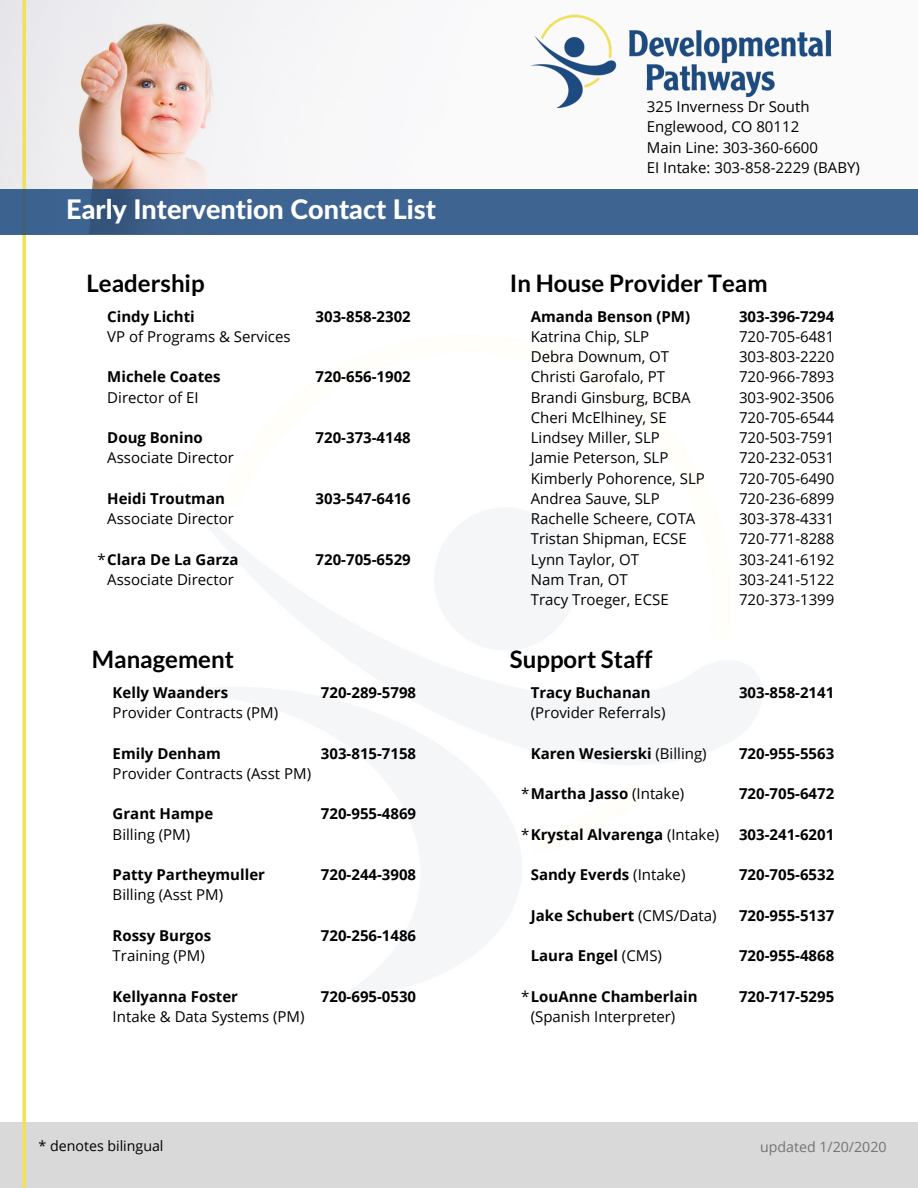
<style>
.page{position:relative;width:918px;height:1188px;background:#fff}
.page>*{position:absolute;margin:0;border:0;box-sizing:border-box;transform-origin:0 0}
.t1{font:800 27px "Lato Latin";color:#fff}
.t2{font:700 24px "Lato";color:#000}
.t3{font:15px/20.2px "Open Sans";color:#000}
.t4{font:700 15px "Open Sans";color:#000}
.t5{font:14.25px "Open Sans";color:#000}
.t6{font:14.25px "Open Sans";color:#737373}
.s1{font-weight:700}
.s2{font-weight:400}
</style>
<div class="page">
<img style="left:0;top:0;width:325px;height:189px">
<div style="left:0;top:1122px;width:918px;height:66px;background:#d9d9d9"></div>
<svg style="left:22px;top:0;width:4px;height:1188px;background:#f2e36d"></svg>
<img style="left:530px;top:14px;width:302px;height:95px">
<svg style="left:0;top:189px;width:918px;height:45px;background:#3d638f"></svg>
<h1 class="t1" style="left:66px;top:192px;width:371px">Early Intervention Contact List</h1>
<h2 class="t2" style="left:86px;top:268px;width:120px">Leadership</h2>
<p class="t4" style="left:107px;top:306px;width:89px">Cindy Lichti</p>
<p class="t3" style="left:107px;top:326px;width:185px">VP of Programs &amp; Services</p>
<p class="t4" style="left:107px;top:366px;width:115px">Michele Coates</p>
<p class="t3" style="left:107px;top:387px;width:93px">Director of EI</p>
<p class="t4" style="left:107px;top:427px;width:97px">Doug Bonino</p>
<p class="t3" style="left:107px;top:447px;width:128px">Associate Director</p>
<p class="t4" style="left:107px;top:488px;width:119px">Heidi Troutman</p>
<p class="t3" style="left:107px;top:508px;width:128px">Associate Director</p>
<p class="t3" style="left:98px;top:549px;width:143px;text-align:center">*<span class="s1">Clara De La Garza<br></span>Associate Director</p>
<p class="t4" style="left:316px;top:306px;width:97px">303-858-2302</p>
<p class="t4" style="left:316px;top:366px;width:97px">720-656-1902</p>
<p class="t4" style="left:316px;top:427px;width:97px">720-373-4148</p>
<p class="t4" style="left:316px;top:488px;width:97px">303-547-6416</p>
<p class="t4" style="left:316px;top:549px;width:97px">720-705-6529</p>
<h2 class="t2" style="left:92px;top:644px;width:144px">Management</h2>
<p class="t4" style="left:113px;top:682px;width:117px">Kelly Waanders</p>
<p class="t3" style="left:113px;top:702px;width:167px">Provider Contracts (PM)</p>
<p class="t4" style="left:113px;top:742px;width:110px">Emily Denham</p>
<p class="t3" style="left:113px;top:763px;width:200px">Provider Contracts (Asst PM)</p>
<p class="t4" style="left:113px;top:803px;width:102px">Grant Hampe</p>
<p class="t3" style="left:113px;top:824px;width:79px">Billing (PM)</p>
<p class="t4" style="left:113px;top:864px;width:154px">Patty Partheymuller</p>
<p class="t3" style="left:113px;top:884px;width:112px">Billing (Asst PM)</p>
<p class="t4" style="left:113px;top:925px;width:100px">Rossy Burgos</p>
<p class="t3" style="left:113px;top:945px;width:94px">Training (PM)</p>
<p class="t4" style="left:113px;top:985px;width:127px">Kellyanna Foster</p>
<p class="t3" style="left:113px;top:1006px;width:193px">Intake &amp; Data Systems (PM)</p>
<p class="t4" style="left:321px;top:682px;width:97px">720-289-5798</p>
<p class="t4" style="left:321px;top:742px;width:97px">303-815-7158</p>
<p class="t4" style="left:321px;top:803px;width:97px">720-955-4869</p>
<p class="t4" style="left:321px;top:864px;width:97px">720-244-3908</p>
<p class="t4" style="left:321px;top:925px;width:97px">720-256-1486</p>
<p class="t4" style="left:321px;top:985px;width:97px">720-695-0530</p>
<p class="t5" style="left:39px;top:1136px;width:126px">* denotes bilingual</p>
<p class="t3" style="left:647px;top:96px;width:215px">325 Inverness Dr South<br>Englewood, CO 80112<br>Main Line: 303-360-6600<br>EI Intake: 303-858-2229 (BABY)</p>
<h2 class="t2" style="left:510px;top:268px;width:259px">In House Provider Team</h2>
<p class="t4" style="left:531px;top:306px;width:161px">Amanda Benson (PM)</p>
<p class="t3" style="left:531px;top:326px;width:176px">Katrina Chip, SLP<br>Debra Downum, OT<br>Christi Garofalo, PT<br>Brandi Ginsburg, BCBA<br>Cheri McElhiney, SE<br>Lindsey Miller, SLP<br>Jamie Peterson, SLP<br>Kimberly Pohorence, SLP<br>Andrea Sauve, SLP<br>Rachelle Scheere, COTA<br>Tristan Shipman, ECSE<br>Lynn Taylor, OT<br>Nam Tran, OT<br>Tracy Troeger, ECSE</p>
<p class="t4" style="left:739px;top:306px;width:97px">303-396-7294</p>
<p class="t3" style="left:739px;top:326px;width:97px;text-align:justify">720-705-6481<br>303-803-2220<br>720-966-7893<br>303-902-3506<br>720-705-6544<br>720-503-7591<br>720-232-0531<br>720-705-6490<br>720-236-6899<br>303-378-4331<br>720-771-8288<br>303-241-6192<br>303-241-5122<br>720-373-1399</p>
<h2 class="t2" style="left:510px;top:644px;width:144px">Support Staff</h2>
<p class="t4" style="left:531px;top:682px;width:121px">Tracy Buchanan</p>
<p class="t3" style="left:531px;top:702px;width:136px">(Provider Referrals)</p>
<p class="t4" style="left:531px;top:742px;width:177px">Karen Wesierski <span class="s2">(Billing)</span></p>
<p class="t4" style="left:521px;top:783px;width:165px"><span class="s2">*</span>Martha Jasso <span class="s2">(Intake)</span></p>
<p class="t4" style="left:521px;top:823px;width:200px"><span class="s2">*</span>Krystal Alvarenga <span class="s2">(Intake)</span></p>
<p class="t4" style="left:531px;top:864px;width:156px">Sandy Everds <span class="s2">(Intake)</span></p>
<p class="t4" style="left:531px;top:904px;width:187px">Jake Schubert <span class="s2">(CMS/Data)</span></p>
<p class="t4" style="left:531px;top:945px;width:133px">Laura Engel <span class="s2">(CMS)</span></p>
<p class="t3" style="left:531px;top:986px;width:168px;text-indent:-10px">*<span class="s1">LouAnne Chamberlain </span>(Spanish Interpreter)</p>
<p class="t4" style="left:739px;top:682px;width:97px">303-858-2141</p>
<p class="t4" style="left:739px;top:742px;width:97px">720-955-5563</p>
<p class="t4" style="left:739px;top:783px;width:97px">720-705-6472</p>
<p class="t4" style="left:739px;top:823px;width:97px">303-241-6201</p>
<p class="t4" style="left:739px;top:864px;width:97px">720-705-6532</p>
<p class="t4" style="left:739px;top:904px;width:97px">720-955-5137</p>
<p class="t4" style="left:739px;top:945px;width:97px">720-955-4868</p>
<p class="t4" style="left:739px;top:985px;width:97px">720-717-5295</p>
<p class="t6" style="left:760px;top:1137px;width:128px">updated 1/20/2020</p>
</div>
